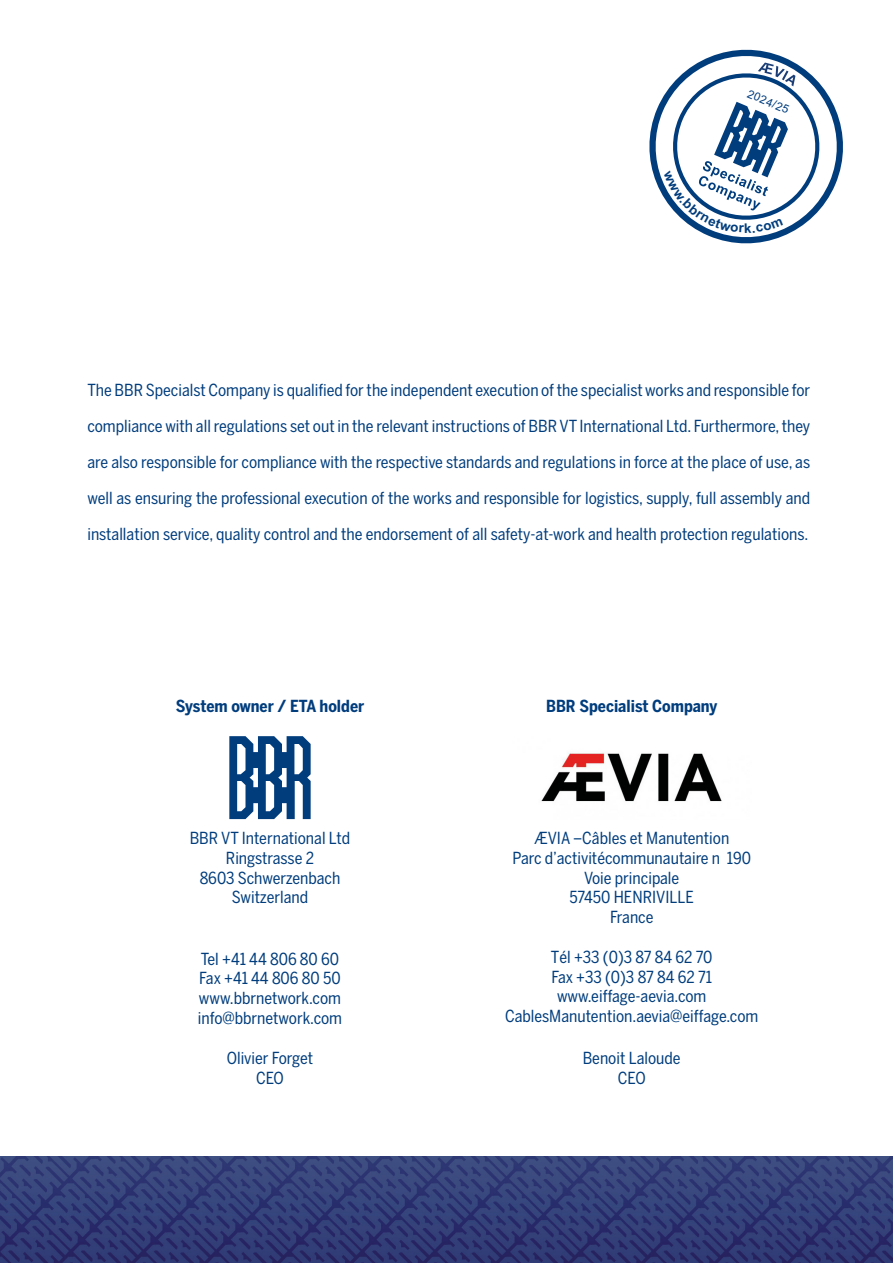
<style>
.page{position:relative;width:893px;height:1263px;background:#fff}
.page>*{position:absolute;margin:0;border:0;box-sizing:border-box;transform-origin:0 0}
.text_hinten{font:16.5px/36px "Benton Sans Cond";color:#013d7d;text-align:justify}
.Text_blue{font:16.5px/19.8px "Benton Sans Cond";color:#013d7d;text-align:center}
.Text_blue-2{font:700 16.5px "Benton Sans Cond";color:#013d7d}
.t1{font:11.4px "Arial";color:#013d7d}
</style>
<div class="page">
<img style="left:0;top:1157px;width:893px;height:106px">
<svg style="left:229px;top:736px;width:82px;height:83px"></svg>
<img style="left:541px;top:752px;width:181px;height:50px">
<svg style="left:649px;top:50px;width:194px;height:194px"></svg>
<p class="t1" style="left:751px;top:86px;width:46px;rotate:23deg">2024/25</p>
<p class="text_hinten" style="left:87px;top:372px;width:724px">The BBR Specialst Company is qualified for the independent execution of the specialist works and responsible for compliance with all regulations set out in the relevant instructions of BBR VT International Ltd. Furthermore, they are also responsible for compliance with the respective standards and regulations in force at the place of use, as well as ensuring the professional execution of the works and responsible for logistics, supply, full assembly and installation service, quality control and the endorsement of all safety-at-work and health protection regulations.</p>
<p class="Text_blue-2" style="left:176px;top:696px;width:190px">System owner / ETA holder</p>
<p class="Text_blue" style="left:190px;top:828px;width:162px">BBR VT International Ltd</p>
<p class="Text_blue" style="left:226px;top:848px;width:90px">Ringstrasse 2</p>
<p class="Text_blue" style="left:200px;top:868px;width:142px">8603 Schwerzenbach</p>
<p class="Text_blue" style="left:232px;top:887px;width:78px">Switzerland</p>
<p class="Text_blue" style="left:201px;top:949px;width:140px">Tel +41 44 806 80 60</p>
<p class="Text_blue" style="left:199px;top:968px;width:143px">Fax +41 44 806 80 50</p>
<p class="Text_blue" style="left:199px;top:988px;width:144px">www.bbrnetwork.com</p>
<p class="Text_blue" style="left:198px;top:1008px;width:146px">info@bbrnetwork.com</p>
<p class="Text_blue" style="left:227px;top:1048px;width:88px">Olivier Forget</p>
<p class="Text_blue" style="left:256px;top:1068px;width:29px">CEO</p>
<p class="Text_blue-2" style="left:546px;top:696px;width:173px">BBR Specialist Company</p>
<p class="Text_blue" style="left:534px;top:828px;width:197px">ÆVIA –Câbles et Manutention</p>
<p class="Text_blue" style="left:512px;top:848px;width:240px">Parc d’activitécommunautaire nۡ 190</p>
<p class="Text_blue" style="left:584px;top:868px;width:97px">Voie principale</p>
<p class="Text_blue" style="left:570px;top:887px;width:126px">57450 HENRIVILLE<br>France</p>
<p class="Text_blue" style="left:551px;top:947px;width:163px">Tél +33 (0)3 87 84 62 70</p>
<p class="Text_blue" style="left:551px;top:967px;width:162px">Fax +33 (0)3 87 84 62 71 www.eiffage-aevia.com</p>
<p class="Text_blue" style="left:505px;top:1006px;width:255px">CablesManutention.aevia@eiffage.com</p>
<p class="Text_blue" style="left:583px;top:1048px;width:100px">Benoit Laloude</p>
<p class="Text_blue" style="left:618px;top:1068px;width:29px">CEO</p>
</div>
